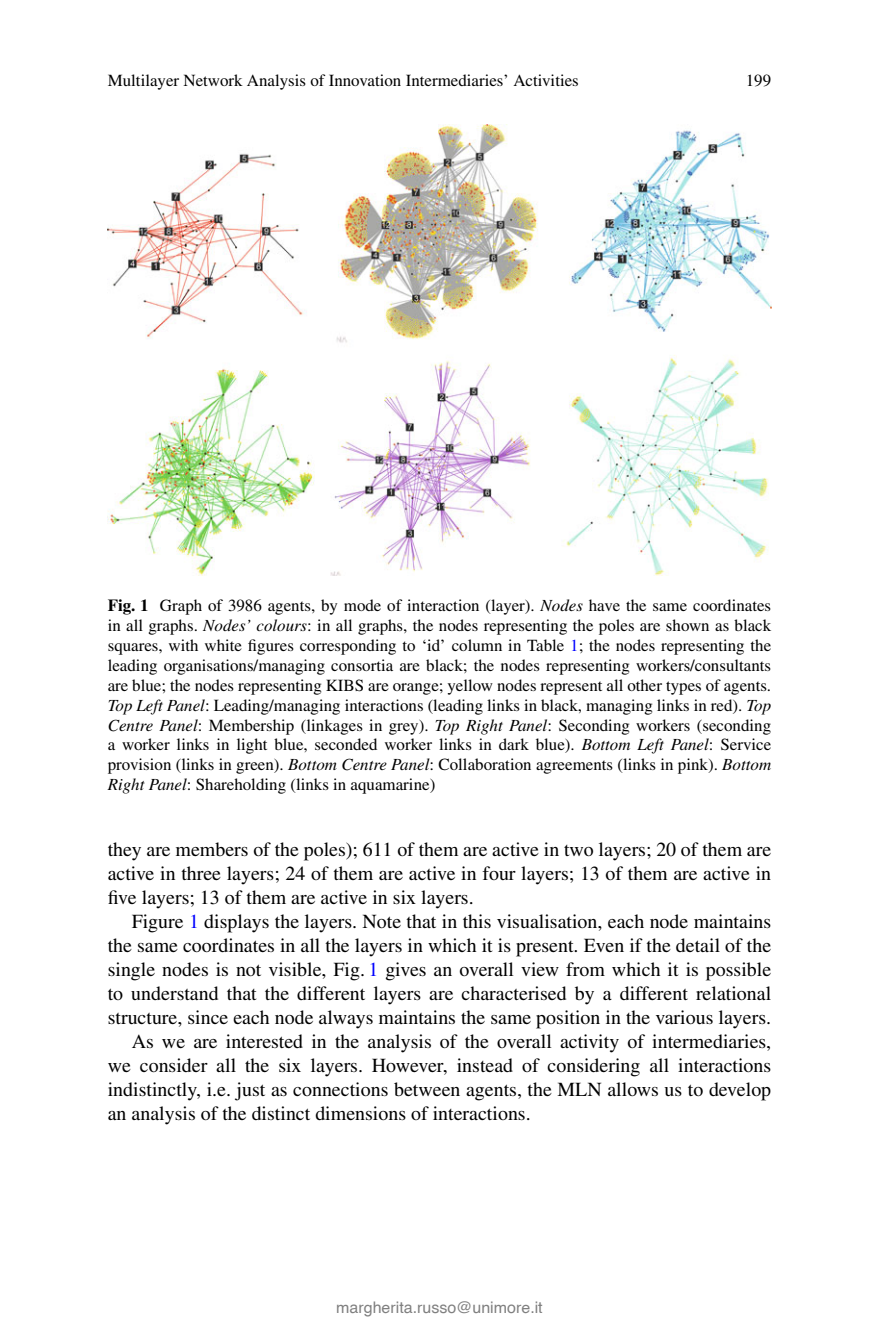
<style>
.page{position:relative;width:879px;height:1333px;background:#fff}
.page>*{position:absolute;margin:0;border:0;box-sizing:border-box;transform-origin:0 0}
.t1{font:20px/24px "Vpnqnq Tgmkkj Times";color:#000;text-align:justify}
.t2{font:17px/20px "Vpnqnq Tgmkkj Times";color:#000;text-align:justify}
.t3{font:16px "Helvetica";color:#808080}
.s1{font-family:"Wksgfb Rdspgt Times";font-weight:700}
.s2{font-family:"Wscvhr Ntlyfw Times";font-style:italic}
.s3{color:#00f}
</style>
<div class="page">
<img style="left:108px;top:125px;width:663px;height:450px">
<p class="t2" style="left:108px;top:72px;width:472px">Multilayer Network Analysis of Innovation Intermediaries’ Activities</p>
<p class="t2" style="left:746px;top:72px;width:27px">199</p>
<p class="t2" style="left:108px;top:596px;width:665px"><span class="s1">Fig. 1</span> Graph of 3986 agents, by mode of interaction (layer). <span class="s2">Nodes</span> have the same coordinates in all graphs. <span class="s2">Nodes’ colours</span>: in all graphs, the nodes representing the poles are shown as black squares, with white figures corresponding to ‘id’ column in Table <span class="s3">1</span>; the nodes representing the leading organisations/managing consortia are black; the nodes representing workers/consultants are blue; the nodes representing KIBS are orange; yellow nodes represent all other types of agents.<br><span class="s2">Top Left Panel</span>: Leading/managing interactions (leading links in black, managing links in red). <span class="s2">Top Centre Panel</span>: Membership (linkages in grey). <span class="s2">Top Right Panel</span>: Seconding workers (seconding a worker links in light blue, seconded worker links in dark blue). <span class="s2">Bottom Left Panel</span>: Service provision (links in green). <span class="s2">Bottom Centre Panel</span>: Collaboration agreements (links in pink). <span class="s2">Bottom Right Panel</span>: Shareholding (links in aquamarine)</p>
<p class="t1" style="left:108px;top:839px;width:665px">they are members of the poles); 611 of them are active in two layers; 20 of them are active in three layers; 24 of them are active in four layers; 13 of them are active in five layers; 13 of them are active in six layers.</p>
<p class="t1" style="left:132px;top:911px;width:641px">Figure <span class="s3">1</span> displays the layers. Note that in this visualisation, each node maintains</p>
<p class="t1" style="left:108px;top:935px;width:665px">the same coordinates in all the layers in which it is present. Even if the detail of the</p>
<p class="t1" style="left:108px;top:959px;width:665px">single nodes is not visible, Fig. <span class="s3">1</span> gives an overall view from which it is possible</p>
<p class="t1" style="left:108px;top:983px;width:665px">to understand that the different layers are characterised by a different relational</p>
<p class="t1" style="left:108px;top:1007px;width:665px">structure, since each node always maintains the same position in the various layers.</p>
<p class="t1" style="left:132px;top:1031px;width:641px">As we are interested in the analysis of the overall activity of intermediaries,</p>
<p class="t1" style="left:108px;top:1055px;width:665px">we consider all the six layers. However, instead of considering all interactions</p>
<p class="t1" style="left:108px;top:1079px;width:665px">indistinctly, i.e. just as connections between agents, the MLN allows us to develop</p>
<p class="t1" style="left:108px;top:1103px;width:424px">an analysis of the distinct dimensions of interactions.</p>
<p class="t3" style="left:336px;top:1297px;width:208px">margherita.russo@unimore.it</p>
</div>
